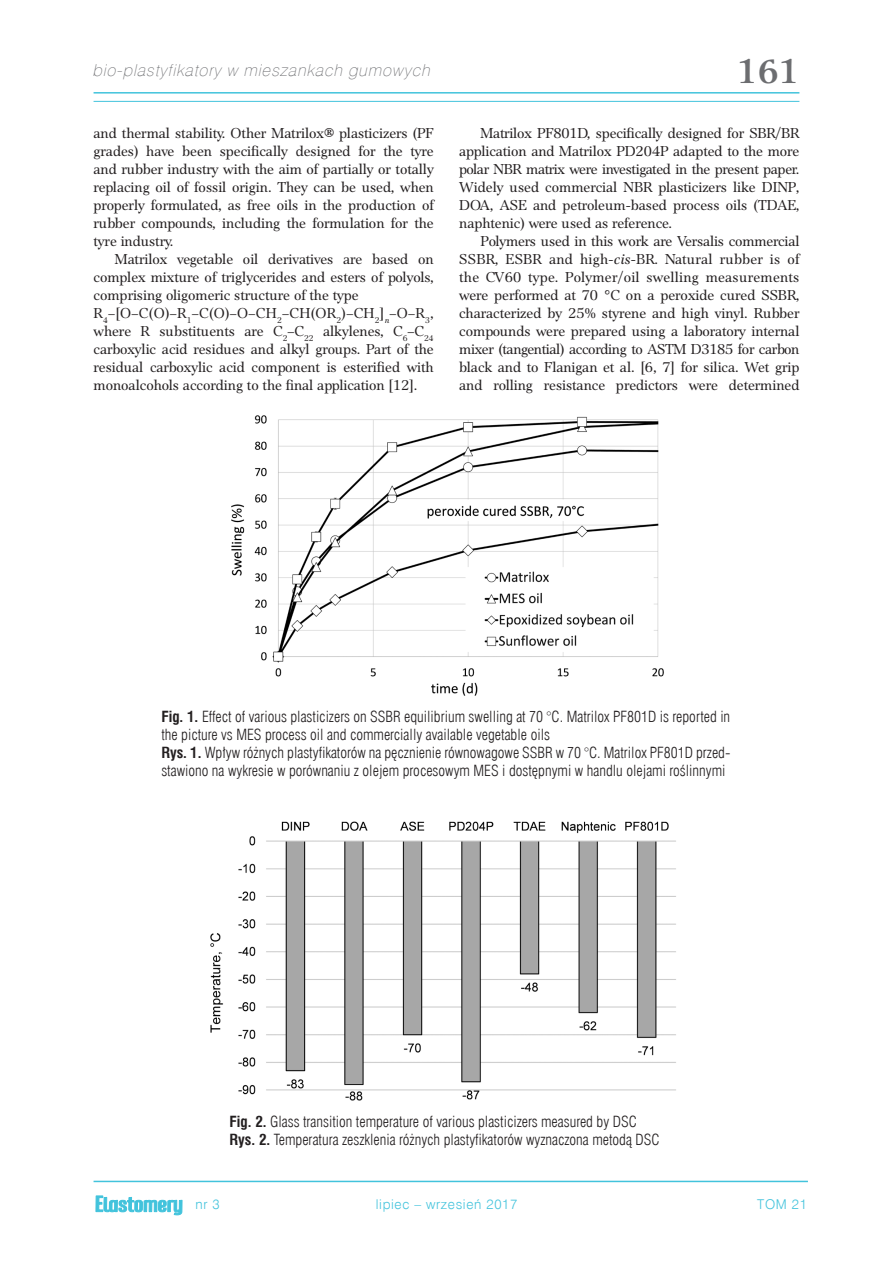
<style>
.page{position:relative;width:893px;height:1263px;background:#fff}
.page>*{position:absolute;margin:0;border:0;box-sizing:border-box;transform-origin:0 0}
.t1{font:700 36px "Platea EFN";color:#6c6d70}
.t2{font:italic 16.5px "Swis 721 Th EU";color:#6c6d70}
.TEKST_GLOWNY{font:15px/18px "Platea EFN";color:#231f20;text-align:justify}
.Podpis_rysunek_tabel{font:15px/18px "Swis 721 Lt Cn EU";color:#231f20}
.t3{font:13.5px "Swis 721 Lt EU";letter-spacing:.05em;color:#42c3dc}
.s1{font-style:italic}
.s2{font-family:"Swis 721 Cn EU";font-weight:700}
</style>
<div class="page">
<hr style="left:94px;top:92px;width:705px;height:2px;background:#42c3dc">
<hr style="left:94px;top:101px;width:705px;height:1px;background:#42c3dc">
<svg style="left:95px;top:1195px;width:88px;height:21px"></svg>
<hr style="left:94px;top:1181px;width:714px;height:1px;background:#42c3dc">
<img style="left:231px;top:415px;width:433px;height:281px">
<img style="left:210px;top:821px;width:466px;height:280px">
<p class="t2" style="left:92px;top:60px;width:343px">bio-plastyfikatory w mieszankach gumowych</p>
<h1 class="t1" style="left:737px;top:50px;width:64px">161</h1>
<p class="TEKST_GLOWNY" style="left:94px;top:124px;width:342px">and thermal stability. Other Matrilox® plasticizers (PF grades) have been specifically designed for the tyre and rubber industry with the aim of partially or totally replacing oil of fossil origin. They can be used, when properly formulated, as free oils in the production of rubber compounds, including the formulation for the tyre industry.</p>
<p class="TEKST_GLOWNY" style="left:94px;top:250px;width:342px;text-indent:21px">Matrilox vegetable oil derivatives are based on complex mixture of triglycerides and esters of polyols, comprising oligomeric structure of the type</p>
<p class="TEKST_GLOWNY" style="left:94px;top:304px;width:342px">R<sub>4</sub>–[O–C(O)–R<sub>1</sub>–C(O)–O–CH<sub>2</sub>–CH(OR<sub>2</sub>)–CH<sub>2</sub>]<sub>n</sub>–O–R<sub>3</sub>, where R substituents are C<sub>2</sub>–C<sub>22</sub> alkylenes, C<sub>6</sub>–C<sub>24 </sub>carboxylic acid residues and alkyl groups. Part of the residual carboxylic acid component is esterified with monoalcohols according to the final application [12].</p>
<p class="TEKST_GLOWNY" style="left:459px;top:124px;width:342px;text-indent:21px">Matrilox PF801D, specifically designed for SBR/BR application and Matrilox PD204P adapted to the more polar NBR matrix were investigated in the present paper.<br>Widely used commercial NBR plasticizers like DINP, DOA, ASE and petroleum-based process oils (TDAE, naphtenic) were used as reference.</p>
<p class="TEKST_GLOWNY" style="left:459px;top:232px;width:342px;text-indent:21px">Polymers used in this work are Versalis commercial SSBR, ESBR and high-<span class="s1">cis</span>-BR. Natural rubber is of the CV60 type. Polymer/oil swelling measurements were performed at 70 °C on a peroxide cured SSBR, characterized by 25% styrene and high vinyl. Rubber compounds were prepared using a laboratory internal mixer (tangential) according to ASTM D3185 for carbon black and to Flanigan et al. [6, 7] for silica. Wet grip and rolling resistance predictors were determined</p>
<p class="Podpis_rysunek_tabel" style="left:161px;top:708px;width:570px"><span class="s2">Fig. 1.</span> Effect of various plasticizers on SSBR equilibrium swelling at 70 °C. Matrilox PF801D is reported in the picture vs MES process oil and commercially available vegetable oils</p>
<p class="Podpis_rysunek_tabel" style="left:161px;top:744px;width:570px"><span class="s2">Rys. 1.</span> Wpływ różnych plastyfikatorów na pęcznienie równowagowe SSBR w 70 °C. Matrilox PF801D przed&shy;stawiono na wykresie w porównaniu z olejem procesowym MES i dostępnymi w handlu olejami roślinnymi</p>
<p class="Podpis_rysunek_tabel" style="left:230px;top:1113px;width:409px"><span class="s2">Fig. 2.</span> Glass transition temperature of various plasticizers measured by DSC</p>
<p class="Podpis_rysunek_tabel" style="left:230px;top:1131px;width:431px"><span class="s2">Rys. 2.</span> Temperatura zeszklenia różnych plastyfikatorów wyznaczona metodą DSC</p>
<p class="t3" style="left:195px;top:1196px;width:26px">nr 3</p>
<p class="t3" style="left:376px;top:1196px;width:143px">lipiec – wrzesień 2017</p>
<p class="t3" style="left:757px;top:1196px;width:51px">TOM 21</p>
</div>
